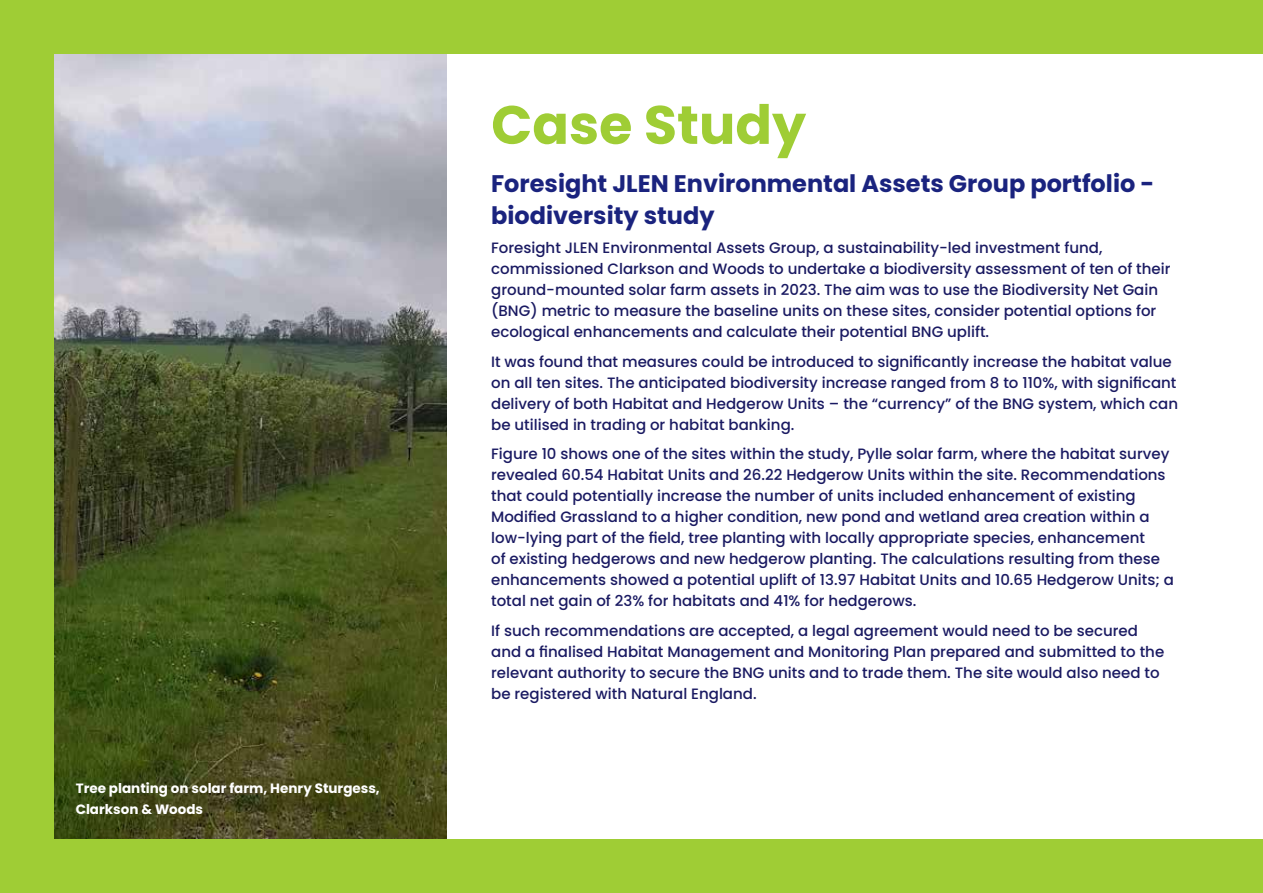
<style>
.page{position:relative;width:1263px;height:893px;background:#9fcd35}
.page>*{position:absolute;margin:0;border:0;box-sizing:border-box;transform-origin:0 0}
.t1{font:700 54px "Poppins";color:#9fcd35}
.t2{font:700 24px/31.5px "Poppins";color:#1a237e}
.t3{font:500 15px/21px "Poppins";color:#1a1a62}
.t4{font:700 13.5px/21px "Poppins";color:#fff}
</style>
<div class="page">
<div style="left:54px;top:54px;width:1209px;height:785px;background:#fff"></div>
<img style="left:54px;top:54px;width:393px;height:785px">
<p class="t4" style="left:76px;top:778px;width:306px">Tree planting on solar farm, Henry Sturgess,<br>Clarkson &amp; Woods</p>
<h1 class="t1" style="left:491px;top:94px;width:316px">Case Study</h1>
<h2 class="t2" style="left:491px;top:168px;width:665px">Foresight JLEN Environmental Assets Group portfolio - biodiversity study</h2>
<p class="t3" style="left:491px;top:238px;width:681px">Foresight JLEN Environmental Assets Group, a sustainability-led investment fund, commissioned Clarkson and Woods to undertake a biodiversity assessment of ten of their ground-mounted solar farm assets in 2023. The aim was to use the Biodiversity Net Gain (BNG) metric to measure the baseline units on these sites, consider potential options for ecological enhancements and calculate their potential BNG uplift.</p>
<p class="t3" style="left:491px;top:351px;width:688px">It was found that measures could be introduced to significantly increase the habitat value on all ten sites. The anticipated biodiversity increase ranged from 8 to 110%, with significant delivery of both Habitat and Hedgerow Units – the “currency” of the BNG system, which can be utilised in trading or habitat banking.</p>
<p class="t3" style="left:491px;top:444px;width:684px">Figure 10 shows one of the sites within the study, Pylle solar farm, where the habitat survey revealed 60.54 Habitat Units and 26.22 Hedgerow Units within the site. Recommendations that could potentially increase the number of units included enhancement of existing Modified Grassland to a higher condition, new pond and wetland area creation within a low-lying part of the field, tree planting with locally appropriate species, enhancement<br>of existing hedgerows and new hedgerow planting. The calculations resulting from these enhancements showed a potential uplift of 13.97 Habitat Units and 10.65 Hedgerow Units; a total net gain of 23% for habitats and 41% for hedgerows.</p>
<p class="t3" style="left:491px;top:620px;width:675px">If such recommendations are accepted, a legal agreement would need to be secured and a finalised Habitat Management and Monitoring Plan prepared and submitted to the relevant authority to secure the BNG units and to trade them. The site would also need to be registered with Natural England.</p>
</div>
